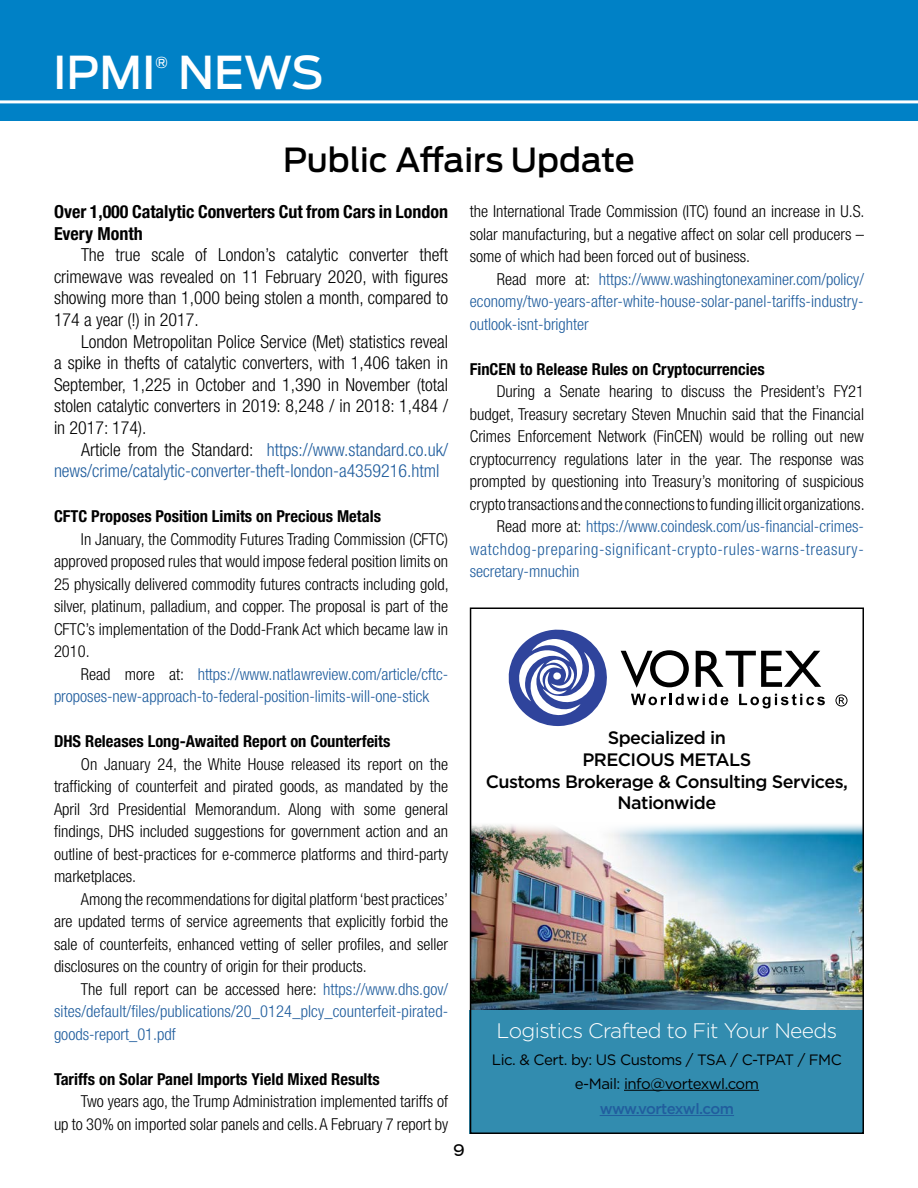
<style>
.page{position:relative;width:918px;height:1188px;background:#fff}
.page>*{position:absolute;margin:0;border:0;box-sizing:border-box;transform-origin:0 0}
.t1{font:500 45px "Ford Antenna";color:#fff}
.t2{font:500 33px "Ford Antenna";color:#000}
.t3{font:300 21px "Gotham";letter-spacing:-.03em;color:#fff}
.t4{font:300 condensed 18px/21.6px "Helvetica Neue";color:#000;text-align:justify}
.t5{font:300 condensed 18px/21.6px "Helvetica Neue";color:#215e9e}
.t6{font:500 18px/21.6px "Gotham";letter-spacing:-.03em;color:#000;text-align:center}
.t7{font:700 condensed 18px/21.6px "Helvetica Neue";color:#000}
.t8{font:300 condensed 16.5px/22.5px "Helvetica Neue";color:#000;text-align:justify}
.t9{font:300 condensed 16.5px/22.5px "Helvetica Neue";color:#215e9e;text-align:justify}
.t10{font:700 condensed 16.5px "Helvetica Neue";color:#000}
.t11{font:300 condensed 16.5px "Helvetica Neue";letter-spacing:.04em;color:#215e9e}
.t12{font:expanded 16.5px "Swiss 721 BT";color:#000}
.t13{font:15px/24px "Gotham";letter-spacing:-.03em;color:#000;text-align:center}
.t14{font:500 15px "Gotham";letter-spacing:-.04em;color:#215e9e}
.t15{font:500 15px "Ford Antenna";color:#fff}
.s1{color:#000}
</style>
<div class="page">
<div style="left:0;top:0;width:918px;height:122px;background:#0081c6"></div>
<hr style="left:0;top:100px;width:918px;height:3px;background:#fff">
<img style="left:473px;top:824px;width:388px;height:187px">
<div style="left:470px;top:1011px;width:394px;height:123px;background:#328caf"></div>
<div style="left:470px;top:608px;width:394px;height:526px;border:2px solid #000"></div>
<svg style="left:509px;top:630px;width:98px;height:96px"></svg>
<svg style="left:631px;top:694px;width:97px;height:11px"></svg>
<svg style="left:739px;top:694px;width:86px;height:14px"></svg>
<svg style="left:621px;top:650px;width:68px;height:38px"></svg>
<svg style="left:696px;top:651px;width:125px;height:36px"></svg>
<svg style="left:835px;top:694px;width:13px;height:13px"></svg>
<hr style="left:624px;top:1090px;width:135px;height:1px;background:#000">
<hr style="left:600px;top:1115px;width:134px;height:1px;background:#215e9e">
<h1 class="t1" style="left:53px;top:33px;width:104px">IPMI</h1>
<p class="t15" style="left:156px;top:49px;width:14px">®</p>
<h1 class="t1" style="left:178px;top:33px;width:147px">NEWS</h1>
<h2 class="t2" style="left:283px;top:131px;width:353px">Public Affairs Update</h2>
<p class="t7" style="left:54px;top:201px;width:396px">Over 1,000 Catalytic Converters Cut from Cars in London<br>Every Month</p>
<p class="t4" style="left:54px;top:244px;width:396px;text-indent:27px">The true scale of London’s catalytic converter theft crimewave was revealed on 11 February 2020, with figures showing more than 1,000 being stolen a month, compared to 174 a year (!) in 2017.</p>
<p class="t4" style="left:54px;top:330px;width:396px;text-indent:27px">London Metropolitan Police Service (Met) statistics reveal a spike in thefts of catalytic converters, with 1,406 taken in September, 1,225 in October and 1,390 in November (total stolen catalytic converters in 2019: 8,248 / in 2018: 1,484 / in 2017: 174).</p>
<p class="t5" style="left:54px;top:438px;width:396px;text-indent:27px"><span class="s1">Article from the Standard:</span> https://www.standard.co.uk/ news/crime/catalytic-converter-theft-london-a4359216.html</p>
<p class="t10" style="left:54px;top:506px;width:329px">CFTC Proposes Position Limits on Precious Metals</p>
<p class="t8" style="left:54px;top:528px;width:396px;text-indent:27px">In January, the Commodity Futures Trading Commission (CFTC) approved proposed rules that would impose federal position limits on 25 physically delivered commodity futures contracts including gold, silver, platinum, palladium, and copper. The proposal is part of the CFTC’s implementation of the Dodd-Frank Act which became law in 2010.</p>
<p class="t9" style="left:54px;top:663px;width:396px;text-indent:27px"><span class="s1">Read more at:</span> https://www.natlawreview.com/article/cftc&shy;proposes-new-approach-to-federal-position-limits-will-one-stick</p>
<p class="t10" style="left:54px;top:731px;width:338px">DHS Releases Long-Awaited Report on Counterfeits</p>
<p class="t8" style="left:54px;top:753px;width:396px;text-indent:27px">On January 24, the White House released its report on the trafficking of counterfeit and pirated goods, as mandated by the April 3rd Presidential Memorandum. Along with some general findings, DHS included suggestions for government action and an outline of best-practices for e-commerce platforms and third-party marketplaces.</p>
<p class="t8" style="left:54px;top:888px;width:396px;text-indent:27px">Among the recommendations for digital platform ‘best practices’ are updated terms of service agreements that explicitly forbid the sale of counterfeits, enhanced vetting of seller profiles, and seller disclosures on the country of origin for their products.</p>
<p class="t9" style="left:54px;top:978px;width:396px;text-indent:27px"><span class="s1">The full report can be accessed here:</span> https://www.dhs.gov/ sites/default/files/publications/20_0124_plcy_counterfeit-pirated&shy;goods-report_01.pdf</p>
<p class="t10" style="left:54px;top:1069px;width:327px">Tariffs on Solar Panel Imports Yield Mixed Results</p>
<p class="t8" style="left:54px;top:1090px;width:396px;text-align:right">Two years ago, the Trump Administration implemented tariffs of<br>up to 30% on imported solar panels and cells. A February 7 report by</p>
<p class="t8" style="left:470px;top:200px;width:396px">the International Trade Commission (ITC) found an increase in U.S. solar manufacturing, but a negative affect on solar cell producers – some of which had been forced out of business.</p>
<p class="t9" style="left:470px;top:268px;width:396px;text-indent:27px"><span class="s1">Read more at:</span> https://www.washingtonexaminer.com/policy/ economy/two-years-after-white-house-solar-panel-tariffs-industry&shy;outlook-isnt-brighter</p>
<p class="t10" style="left:470px;top:359px;width:296px">FinCEN to Release Rules on Cryptocurrencies</p>
<p class="t8" style="left:497px;top:380px;width:369px">During a Senate hearing to discuss the President’s FY21</p>
<p class="t8" style="left:470px;top:403px;width:396px">budget, Treasury secretary Steven Mnuchin said that the Financial</p>
<p class="t8" style="left:470px;top:425px;width:396px">Crimes Enforcement Network (FinCEN) would be rolling out new</p>
<p class="t8" style="left:470px;top:448px;width:396px">cryptocurrency regulations later in the year. The response was</p>
<p class="t8" style="left:470px;top:470px;width:396px">prompted by questioning into Treasury’s monitoring of suspicious</p>
<p class="t8" style="left:470px;top:493px;width:396px">crypto transactions and the connections to funding illicit organizations.</p>
<p class="t9" style="left:497px;top:515px;width:369px"><span class="s1">Read more at:</span> https://www.coindesk.com/us-financial-crimes-</p>
<p class="t11" style="left:470px;top:540px;width:396px">watchdog-preparing-significant-crypto-rules-warns-treasury-</p>
<p class="t9" style="left:470px;top:560px;width:111px">secretary-mnuchin</p>
<p class="t6" style="left:486px;top:727px;width:364px">Specialized in<br>PRECIOUS METALS<br>Customs Brokerage &amp; Consulting Services,<br>Nationwide</p>
<p class="t3" style="left:497px;top:1017px;width:342px">Logistics Crafted to Fit Your Needs</p>
<p class="t13" style="left:492px;top:1047px;width:352px">Lic. &amp; Cert. by: US Customs / TSA / C-TPAT / FMC e-Mail: info@vortexwl.com</p>
<p class="t14" style="left:600px;top:1099px;width:136px">www.vortexwl.com</p>
<p class="t12" style="left:453px;top:1140px;width:13px">9</p>
</div>
